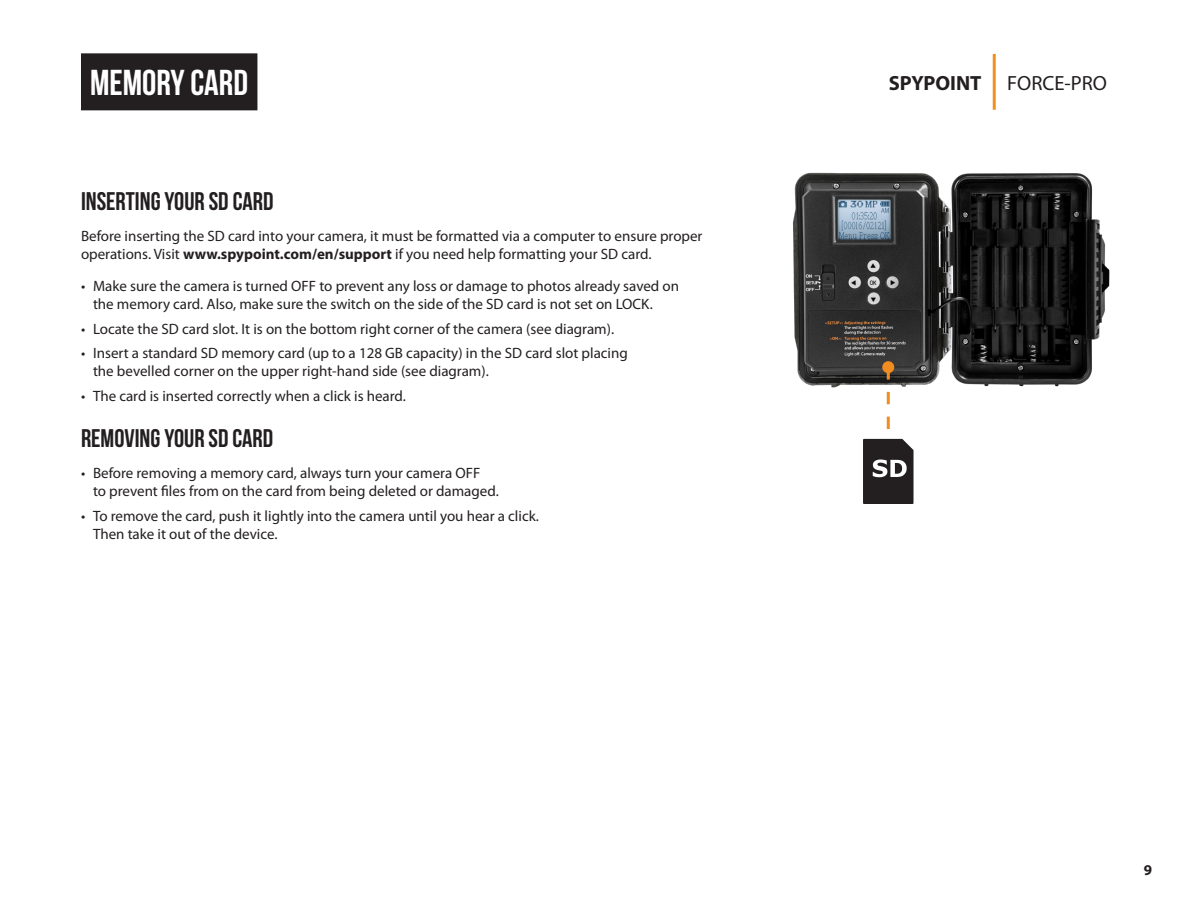
<style>
.page{position:relative;width:1188px;height:918px;background:#fff}
.page>*{position:absolute;margin:0;border:0;box-sizing:border-box;transform-origin:0 0}
.TABLE_DES_MATIÈRES{font:700 36px "Bebas Neue";color:#fff}
.TITRE{font:700 25.5px "Bebas Neue";color:#231f20}
.t1{font:20.55px "Myriad Pro";color:#231f20}
.TEXTE_COURANT{font:15px/18px "Myriad Pro";color:#231f20}
.t2{font:700 15px "Myriad Pro";color:#231f20}
.s1{font-weight:700}
</style>
<div class="page">
<hr style="left:993px;top:54px;width:3px;height:56px;background:#f68e1e">
<img style="left:793px;top:172px;width:317px;height:228px">
<svg style="left:863px;top:439px;width:51px;height:65px;background:#3f3c3d"></svg>
<svg style="left:887px;top:373px;width:3px;height:56px"></svg>
<div style="left:882px;top:361px;width:12px;height:12px;background:#f18c20;border-radius:50%"></div>
<div style="left:81px;top:53px;width:176px;height:57px;background:#231f20"></div>
<p class="TABLE_DES_MATIÈRES" style="left:90px;top:63px;width:160px">MEMORY CARD</p>
<p class="TITRE" style="left:81px;top:187px;width:194px">INSERTING YOUR SD CARD</p>
<p class="TEXTE_COURANT" style="left:81px;top:228px;width:623px">Before inserting the SD card into your camera, it must be formatted via a computer to ensure proper operations. Visit <span class="s1">www.spypoint.com/en/support</span> if you need help formatting your SD card.</p>
<p class="TEXTE_COURANT" style="left:93px;top:277px;width:588px;text-indent:-12px">• Make sure the camera is turned OFF to prevent any loss or damage to photos already saved on the memory card. Also, make sure the switch on the side of the SD card is not set on LOCK.</p>
<p class="TEXTE_COURANT" style="left:81px;top:320px;width:535px">• Locate the SD card slot. It is on the bottom right corner of the camera (see diagram).</p>
<p class="TEXTE_COURANT" style="left:93px;top:345px;width:536px;text-indent:-12px">• Insert a standard SD memory card (up to a 128 GB capacity) in the SD card slot placing the bevelled corner on the upper right-hand side (see diagram).</p>
<p class="TEXTE_COURANT" style="left:81px;top:387px;width:327px">• The card is inserted correctly when a click is heard.</p>
<p class="TITRE" style="left:81px;top:424px;width:194px">REMOVING YOUR SD CARD</p>
<p class="TEXTE_COURANT" style="left:93px;top:465px;width:407px;text-indent:-12px">• Before removing a memory card, always turn your camera OFF<br>to prevent files from on the card from being deleted or damaged.</p>
<p class="TEXTE_COURANT" style="left:93px;top:507px;width:448px;text-indent:-12px">• To remove the card, push it lightly into the camera until you hear a click.<br>Then take it out of the device.</p>
<h3 class="t1" style="left:889px;top:71px;width:220px"><span class="s1">SPYPOINT</span> FORCE-PRO</h3>
<p class="t2" style="left:1144px;top:862px;width:10px">9</p>
</div>
